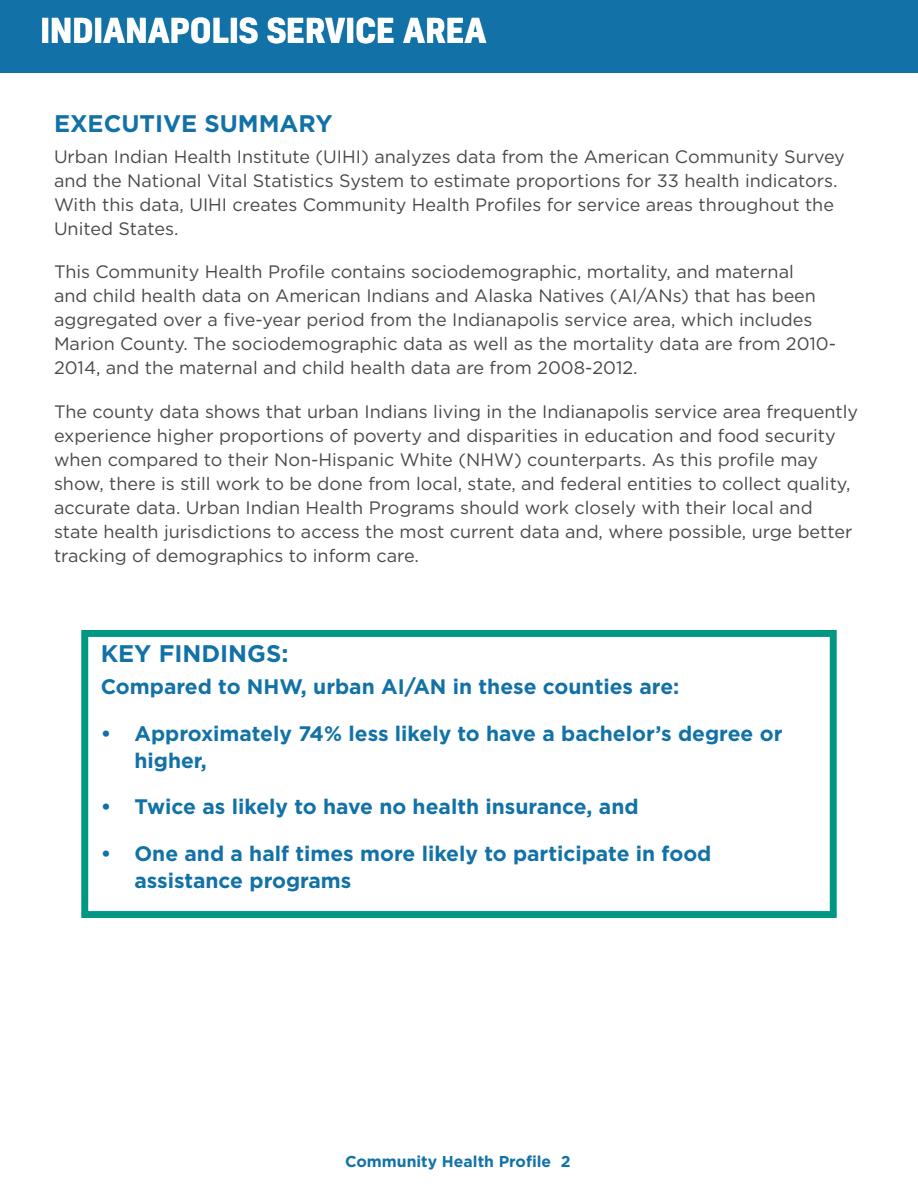
<style>
.page{position:relative;width:918px;height:1188px;background:#fff}
.page>*{position:absolute;margin:0;border:0;box-sizing:border-box;transform-origin:0 0}
.t1{font:700 33px "Kelson";color:#fff}
.t2{font:700 24px "Gotham";color:#1272a7}
.t3{font:700 21px/27px "Gotham";color:#1272a7}
.t4{font:18px/24px "Gotham";color:#484948}
.t5{font:700 15.75px "Gotham";color:#1272a7}
</style>
<div class="page">
<div style="left:0;top:0;width:918px;height:73px;background:#1272a7"></div>
<div style="left:81px;top:630px;width:756px;height:288px;border:7px solid #009783"></div>
<h1 class="t1" style="left:40px;top:7px;width:448px">INDIANAPOLIS SERVICE AREA</h1>
<h2 class="t2" style="left:54px;top:108px;width:280px">EXECUTIVE SUMMARY</h2>
<p class="t4" style="left:54px;top:144px;width:792px">Urban Indian Health Institute (UIHI) analyzes data from the American Community Survey and the National Vital Statistics System to estimate proportions for 33 health indicators.<br>With this data, UIHI creates Community Health Profiles for service areas throughout the United States.</p>
<p class="t4" style="left:54px;top:260px;width:784px">This Community Health Profile contains sociodemographic, mortality, and maternal<br>and child health data on American Indians and Alaska Natives (AI/ANs) that has been aggregated over a five-year period from the Indianapolis service area, which includes Marion County. The sociodemographic data as well as the mortality data are from 2010- 2014, and the maternal and child health data are from 2008-2012.</p>
<p class="t4" style="left:54px;top:399px;width:806px">The county data shows that urban Indians living in the Indianapolis service area frequently experience higher proportions of poverty and disparities in education and food security when compared to their Non-Hispanic White (NHW) counterparts. As this profile may show, there is still work to be done from local, state, and federal entities to collect quality, accurate data. Urban Indian Health Programs should work closely with their local and state health jurisdictions to access the most current data and, where possible, urge better tracking of demographics to inform care.</p>
<h2 class="t2" style="left:101px;top:638px;width:189px">KEY FINDINGS:</h2>
<p class="t3" style="left:101px;top:673px;width:580px">Compared to NHW, urban AI/AN in these counties are:</p>
<p class="t3" style="left:134px;top:720px;width:650px;text-indent:-34px">• Approximately 74% less likely to have a bachelor’s degree or higher,</p>
<p class="t3" style="left:101px;top:793px;width:539px">• Twice as likely to have no health insurance, and</p>
<p class="t3" style="left:134px;top:840px;width:579px;text-indent:-34px">• One and a half times more likely to participate in food assistance programs</p>
<p class="t5" style="left:345px;top:1151px;width:227px">Community Health Profile 2</p>
</div>
